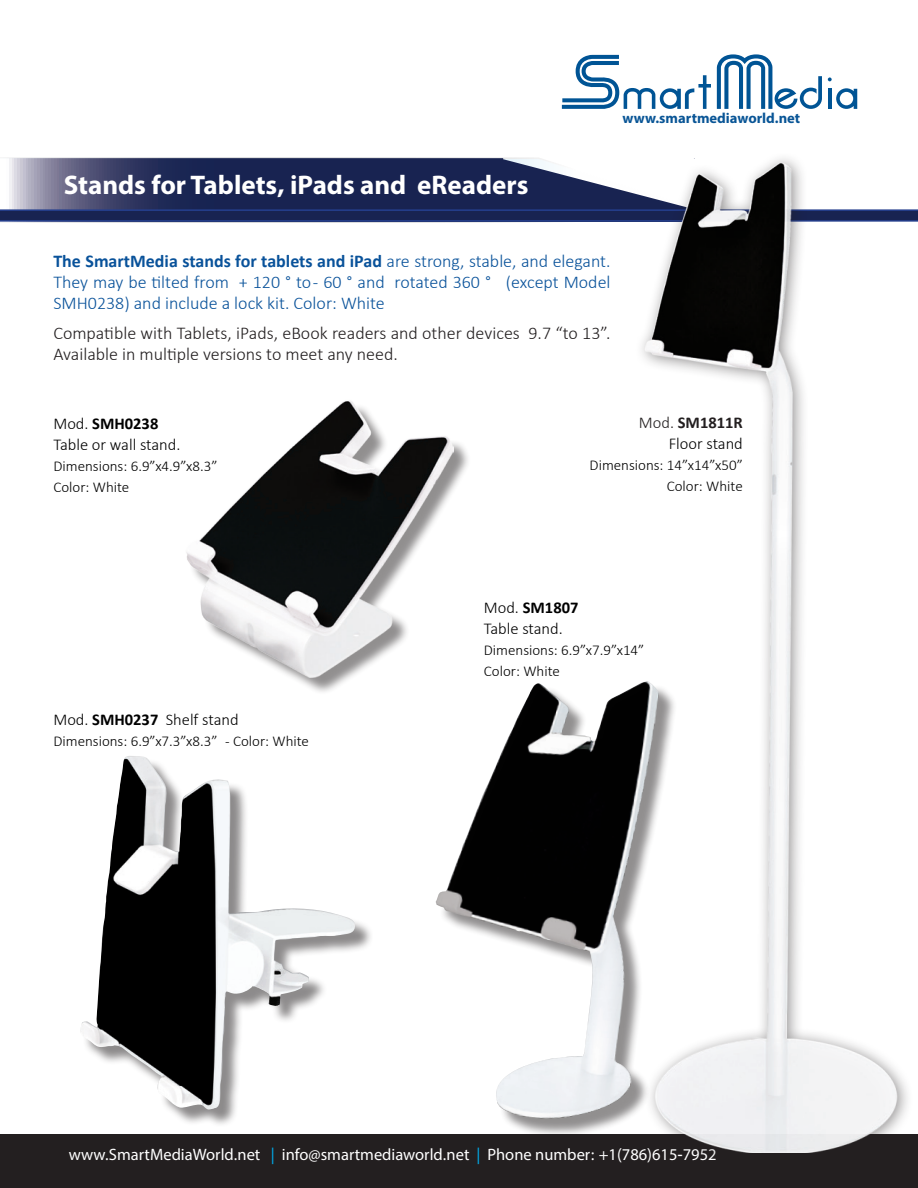
<style>
.page{position:relative;width:918px;height:1188px;background:#fff}
.page>*{position:absolute;margin:0;border:0;box-sizing:border-box;transform-origin:0 0}
.t1{font:700 27px "Myriad Hebrew";color:#fff}
.TESTO{font:300 18px/21px "Calibri";color:#09529a;text-align:justify}
.TESTO-2{font:300 18px/21px "Calibri";color:#231f20}
.t2{font:16.5px "Myriad Hebrew";color:#fff}
.TESTO-3{font:300 16.5px "Calibri";color:#000}
.TESTO-4{font:700 16.5px "Calibri";color:#000}
.TESTO-5{font:700 16.5px "Calibri";color:#231f20}
.TESTO-6{font:300 15px "Calibri";color:#000}
.t3{font:700 14.55px "Myriad Pro";color:#095596}
.s1{font-weight:700}
.s2{font-weight:300}
.s3{color:#00aeef}
</style>
<div class="page">
<svg style="left:0;top:157px;width:536px;height:66px"></svg>
<svg style="left:0;top:158px;width:545px;height:51px;background:#343c65"></svg>
<svg style="left:836px;top:88px;width:21px;height:21px"></svg>
<svg style="left:717px;top:54px;width:105px;height:55px"></svg>
<hr style="left:828px;top:88px;width:3px;height:21px;background:#005495">
<svg style="left:828px;top:77px;width:4px;height:4px"></svg>
<svg style="left:562px;top:55px;width:149px;height:54px"></svg>
<svg style="left:0;top:209px;width:918px;height:13px;background:#1c2a60"></svg>
<img style="left:436px;top:683px;width:109px;height:436px">
<div style="left:83px;top:759px;width:290px;height:369px;background:#231f20;opacity:.52"></div>
<img style="left:80px;top:756px;width:275px;height:354px">
<div style="left:189px;top:403px;width:282px;height:292px;background:#231f20;opacity:.5"></div>
<img style="left:186px;top:401px;width:267px;height:276px">
<div style="left:0;top:1134px;width:918px;height:54px;background:#231f20"></div>
<div style="left:635px;top:152px;width:278px;height:1017px;background:#231f20;opacity:.51"></div>
<img style="left:545px;top:152px;width:362px;height:1000px">
<p class="t1" style="left:64px;top:170px;width:466px">Stands for Tablets, iPads and eReaders</p>
<p class="t3" style="left:622px;top:108px;width:179px">www.smartmediaworld.net</p>
<p class="TESTO" style="left:53px;top:251px;width:559px"><span class="s1">The SmartMedia stands for tablets and iPad</span> are strong, stable, and elegant.<br>They may be tilted from + 120 ° to - 60 ° and rotated 360 ° (except Model SMH0238) and include a lock kit. Color: White</p>
<p class="TESTO-2" style="left:53px;top:322px;width:559px">Compatible with Tablets, iPads, eBook readers and other devices 9.7 “to 13”.<br>Available in multiple versions to meet any need.</p>
<p class="TESTO-4" style="left:53px;top:413px;width:106px"><span class="s2">Mod.</span> SMH0238</p>
<p class="TESTO-3" style="left:53px;top:434px;width:129px">Table or wall stand.</p>
<p class="TESTO-6" style="left:53px;top:456px;width:166px">Dimensions: 6.9”x4.9”x8.3”</p>
<p class="TESTO-6" style="left:53px;top:477px;width:77px">Color: White</p>
<p class="TESTO-3" style="left:53px;top:709px;width:187px">Mod. <span class="s1">SMH0237</span> Shelf stand</p>
<p class="TESTO-6" style="left:53px;top:732px;width:257px">Dimensions: 6.9”x7.3”x8.3” - Color: White</p>
<p class="TESTO-5" style="left:639px;top:412px;width:105px"><span class="s2">Mod.</span> SM1811R</p>
<p class="TESTO-3" style="left:669px;top:434px;width:76px">Floor stand</p>
<p class="TESTO-6" style="left:590px;top:456px;width:155px">Dimensions: 14”x14”x50”</p>
<p class="TESTO-6" style="left:667px;top:477px;width:77px">Color: White</p>
<p class="TESTO-4" style="left:484px;top:597px;width:96px"><span class="s2">Mod.</span> SM1807</p>
<p class="TESTO-3" style="left:484px;top:618px;width:80px">Table stand.</p>
<p class="TESTO-6" style="left:484px;top:641px;width:162px">Dimensions: 6.9”x7.9”x14”</p>
<p class="TESTO-6" style="left:484px;top:662px;width:77px">Color: White</p>
<p class="t2" style="left:69px;top:1145px;width:649px">www.SmartMediaWorld.net <span class="s3">|</span> info@smartmediaworld.net <span class="s3">|</span> Phone number: +1(786)615-7952</p>
</div>
